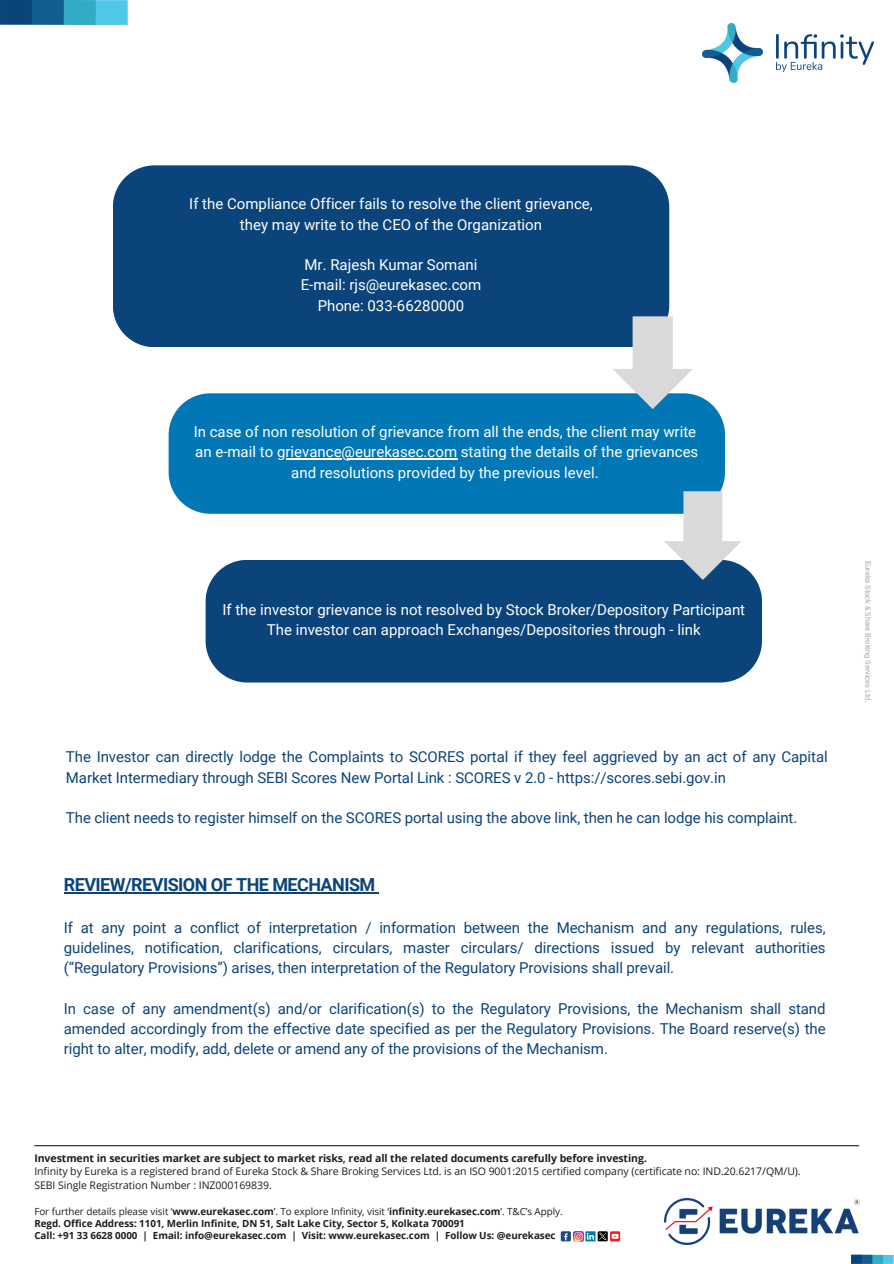
<style>
.page{position:relative;width:894px;height:1264px;background:#fff}
.page>*{position:absolute;margin:0;border:0;box-sizing:border-box;transform-origin:0 0}
.t1{font:700 18px "Roboto";letter-spacing:-.03em;color:#0b447a}
.t2{font:15px/20.2px "Roboto";letter-spacing:-.005em;color:#0b447a;text-align:justify}
.t3{font:15px/20.2px "Roboto";color:#fff;text-align:center}
.t4{font:10.5px/13px "Open Sans";letter-spacing:-.005em;color:#1d1d1b}
.t5{font:700 9.9px/12.3px "Open Sans";letter-spacing:-.005em;color:#1d1d1b}
.t6{font:7.5px "Roboto";letter-spacing:-.005em;color:#a6a6a6}
.s1{font-weight:700}
.s2{font-weight:400}
</style>
<div class="page">
<img style="left:664px;top:1198px;width:195px;height:46px">
<hr style="left:34px;top:1145px;width:825px;height:1px;background:#1d1d1b">
<div style="left:64px;top:0;width:64px;height:25px;background:#50c7e7"></div>
<div style="left:32px;top:0;width:64px;height:25px;background:#34abc6"></div>
<div style="left:0;top:0;width:64px;height:25px;background:#125e91"></div>
<div style="left:0;top:0;width:32px;height:24px;background:#0b447a"></div>
<div style="left:872px;top:1254px;width:21px;height:9px;background:#50c7e7"></div>
<div style="left:861px;top:1254px;width:21px;height:9px;background:#34abc6"></div>
<div style="left:850px;top:1254px;width:22px;height:9px;background:#125e91"></div>
<div style="left:850px;top:1254px;width:11px;height:9px;background:#0b447a"></div>
<div style="left:560px;top:1231px;width:10px;height:10px;background:#1a4789;border-radius:2px"></div>
<svg style="left:564px;top:1233px;width:3px;height:7px"></svg>
<svg style="left:573px;top:1231px;width:47px;height:10px"></svg>
<img style="left:702px;top:23px;width:59px;height:60px">
<img style="left:776px;top:35px;width:97px;height:36px">
<hr style="left:64px;top:892px;width:311px;height:1px;background:#0b447a">
<div style="left:113px;top:165px;width:556px;height:182px;background:#0b447a"></div>
<div style="left:168px;top:393px;width:556px;height:121px;background:#0277b5"></div>
<hr style="left:277px;top:458px;width:180px;height:1px;background:#fff">
<div style="left:205px;top:560px;width:556px;height:122px;background:#0b447a"></div>
<svg style="left:612px;top:316px;width:80px;height:93px"></svg>
<svg style="left:663px;top:491px;width:78px;height:89px"></svg>
<h2 class="t3" style="left:189px;top:194px;width:405px">If the Compliance Officer fails to resolve the client grievance, they may write to the CEO of the Organization</h2>
<h2 class="t3" style="left:301px;top:255px;width:182px">Mr. Rajesh Kumar Somani<br>E-mail: rjs@eurekasec.com<br>Phone: 033-66280000</h2>
<h2 class="t3" style="left:194px;top:422px;width:506px;text-align:left">In case of non resolution of grievance from all the ends, the client may write an e-mail to grievance@eurekasec.com stating the details of the grievances</h2>
<p class="t3" style="left:291px;top:462px;width:309px">and resolutions provided by the previous level.</p>
<p class="t3" style="left:222px;top:599px;width:524px">If the investor grievance is not resolved by Stock Broker/Depository Participant<br>The investor can approach Exchanges/Depositories through - link</p>
<p class="t2" style="left:66px;top:747px;width:763px">The Investor can directly lodge the Complaints to SCORES portal if they feel aggrieved by an act of any Capital<br>Market Intermediary through SEBI Scores New Portal Link : SCORES v 2.0 - https://scores.sebi.gov.in</p>
<p class="t2" style="left:66px;top:807px;width:732px">The client needs to register himself on the SCORES portal using the above link, then he can lodge his complaint.</p>
<h2 class="t1" style="left:64px;top:874px;width:313px">REVIEW/REVISION OF THE MECHANISM</h2>
<p class="t2" style="left:64px;top:917px;width:763px">If at any point a conflict of interpretation / information between the Mechanism and any regulations, rules, guidelines, notification, clarifications, circulars, master circulars/ directions issued by relevant authorities (“Regulatory Provisions”) arises, then interpretation of the Regulatory Provisions shall prevail.</p>
<h2 class="t2" style="left:64px;top:998px;width:763px">In case of any amendment(s) and/or clarification(s) to the Regulatory Provisions, the Mechanism shall stand amended accordingly from the effective date specified as per the Regulatory Provisions. The Board reserve(s) the right to alter, modify, add, delete or amend any of the provisions of the Mechanism.</h2>
<p class="t6" style="left:872px;top:561px;width:143px;rotate:90deg">Eureka Stock &amp; Share Broking Services Ltd.</p>
<p class="t4" style="left:34px;top:1151px;width:767px"><span class="s1">Investment in securities market are subject to market risks, read all the related documents carefully before investing.<br></span>Infinity by Eureka is a registered brand of Eureka Stock &amp; Share Broking Services Ltd. is an ISO 9001:2015 certified company (certificate no: IND.20.6217/QM/U).<br>SEBI Single Registration Number : INZ000169839.</p>
<p class="t5" style="left:34px;top:1204px;width:529px"><span class="s2">For further details please visit ‘</span>www.eurekasec.com<span class="s2">’. To explore Infinity, visit ‘</span>infinity.eurekasec.com<span class="s2">’. T&amp;C’s Apply.<br></span>Regd. Office Address: 1101, Merlin Infinite, DN 51, Salt Lake City, Sector 5, Kolkata 700091<br>Call: +91 33 6628 0000 | Email: info@eurekasec.com | Visit: www.eurekasec.com | Follow Us: @eurekasec</p>
</div>
